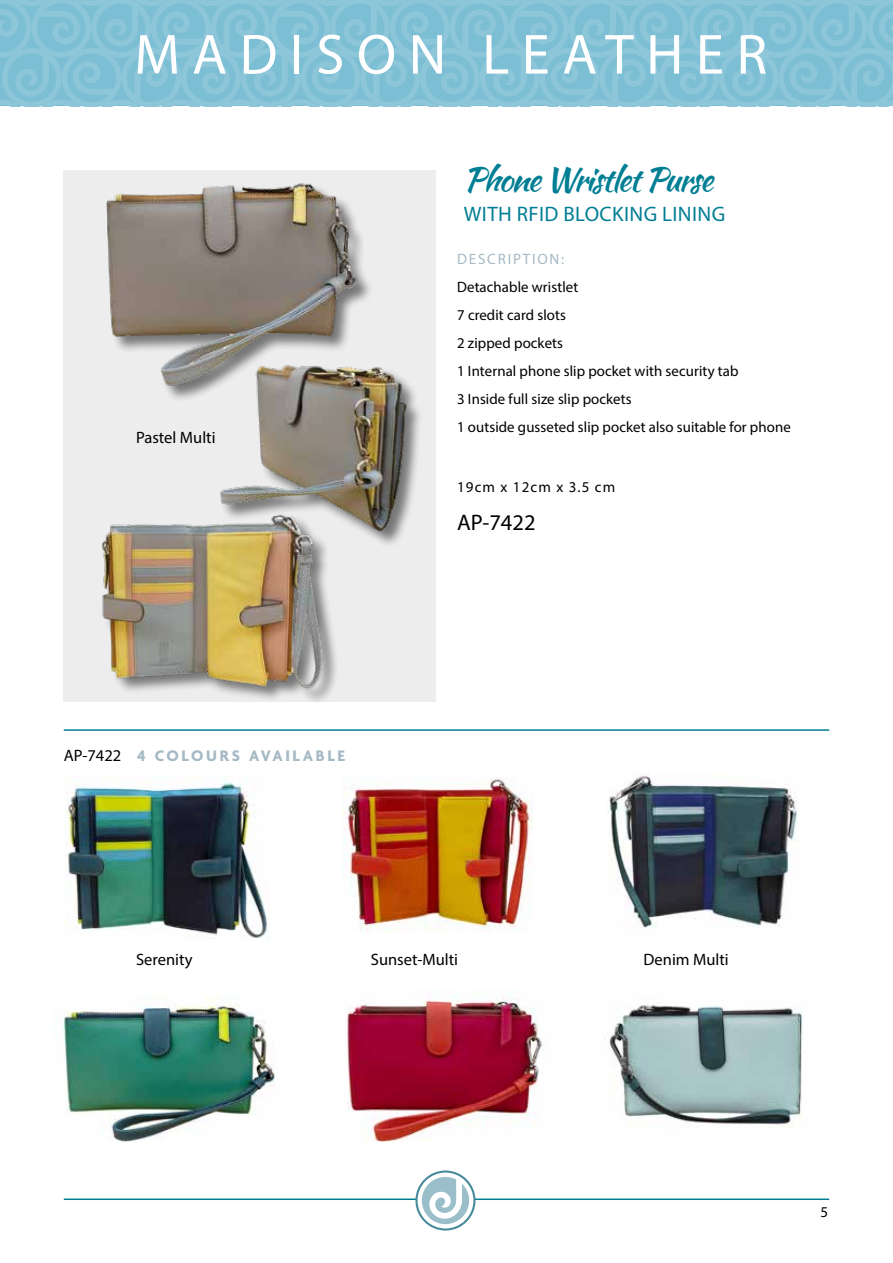
<style>
.page{position:relative;width:893px;height:1263px;background:#fff}
.page>*{position:absolute;margin:0;border:0;box-sizing:border-box;transform-origin:0 0}
.t1{font:57px "Myriad Pro";letter-spacing:.22em;color:#fff}
.t2{font:33px "Kaushan Script";letter-spacing:-.05em;color:#007e94}
.t3{font:22.5px "Myriad Pro";color:#000}
.t4{font:21px "Myriad Pro";letter-spacing:.02em;color:#007e94}
.t5{font:16.5px "Myriad Pro";color:#000}
.t6{font:700 16.5px "Agenda";letter-spacing:.16em;color:#a5b9c4}
.t7{font:15px/28px "Myriad Pro";color:#000}
.t8{font:15px "Myriad Pro";letter-spacing:.075em;color:#000}
.t9{font:15px "Myriad Pro";letter-spacing:.12em;color:#a5b9c4}
.s1{font-family:"Myriad Pro";font-weight:400;color:#000}
</style>
<div class="page">
<svg style="left:0;top:0;width:893px;height:106px;background:#85c1d6"></svg>
<hr style="left:64px;top:1198px;width:765px;height:2px;background:#007e94">
<svg style="left:392px;top:1170px;width:101px;height:61px"></svg>
<div style="left:64px;top:170px;width:372px;height:532px;background:#ededed"></div>
<div style="left:103px;top:514px;width:236px;height:191px;background:#000;opacity:.5"></div>
<img style="left:101px;top:514px;width:225px;height:184px">
<div style="left:107px;top:184px;width:267px;height:219px;background:#000;opacity:.5"></div>
<img style="left:106px;top:183px;width:252px;height:208px">
<div style="left:221px;top:365px;width:203px;height:182px;background:#000;opacity:.5"></div>
<img style="left:206px;top:349px;width:213px;height:183px">
<img style="left:347px;top:996px;width:199px;height:146px">
<img style="left:63px;top:997px;width:212px;height:145px">
<img style="left:66px;top:781px;width:204px;height:158px">
<img style="left:343px;top:777px;width:190px;height:155px">
<hr style="left:64px;top:729px;width:765px;height:2px;background:#007e94">
<img style="left:607px;top:775px;width:191px;height:153px">
<img style="left:609px;top:1005px;width:194px;height:123px">
<h1 class="t1" style="left:134px;top:19px;width:634px">MADISON LEATHER</h1>
<p class="t5" style="left:136px;top:427px;width:81px">Pastel Multi</p>
<p class="t6" style="left:64px;top:747px;width:283px"><span class="s1">AP-7422</span> 4 COLOURS AVAILABLE</p>
<h2 class="t2" style="left:463px;top:155px;width:251px">Phone Wristlet Purse</h2>
<h3 class="t4" style="left:464px;top:201px;width:263px">WITH RFID BLOCKING LINING</h3>
<p class="t9" style="left:457px;top:250px;width:109px">DESCRIPTION:</p>
<p class="t7" style="left:457px;top:273px;width:336px">Detachable wristlet<br>7 credit card slots<br>2 zipped pockets<br>1 Internal phone slip pocket with security tab<br>3 Inside full size slip pockets<br>1 outside gusseted slip pocket also suitable for phone</p>
<p class="t8" style="left:457px;top:477px;width:160px">19cm x 12cm x 3.5 cm</p>
<h3 class="t3" style="left:457px;top:509px;width:80px">AP-7422</h3>
<p class="t5" style="left:136px;top:949px;width:58px">Serenity</p>
<p class="t5" style="left:371px;top:949px;width:89px">Sunset-Multi</p>
<p class="t5" style="left:643px;top:949px;width:87px">Denim Multi</p>
<p class="t8" style="left:820px;top:1202px;width:9px">5</p>
</div>
